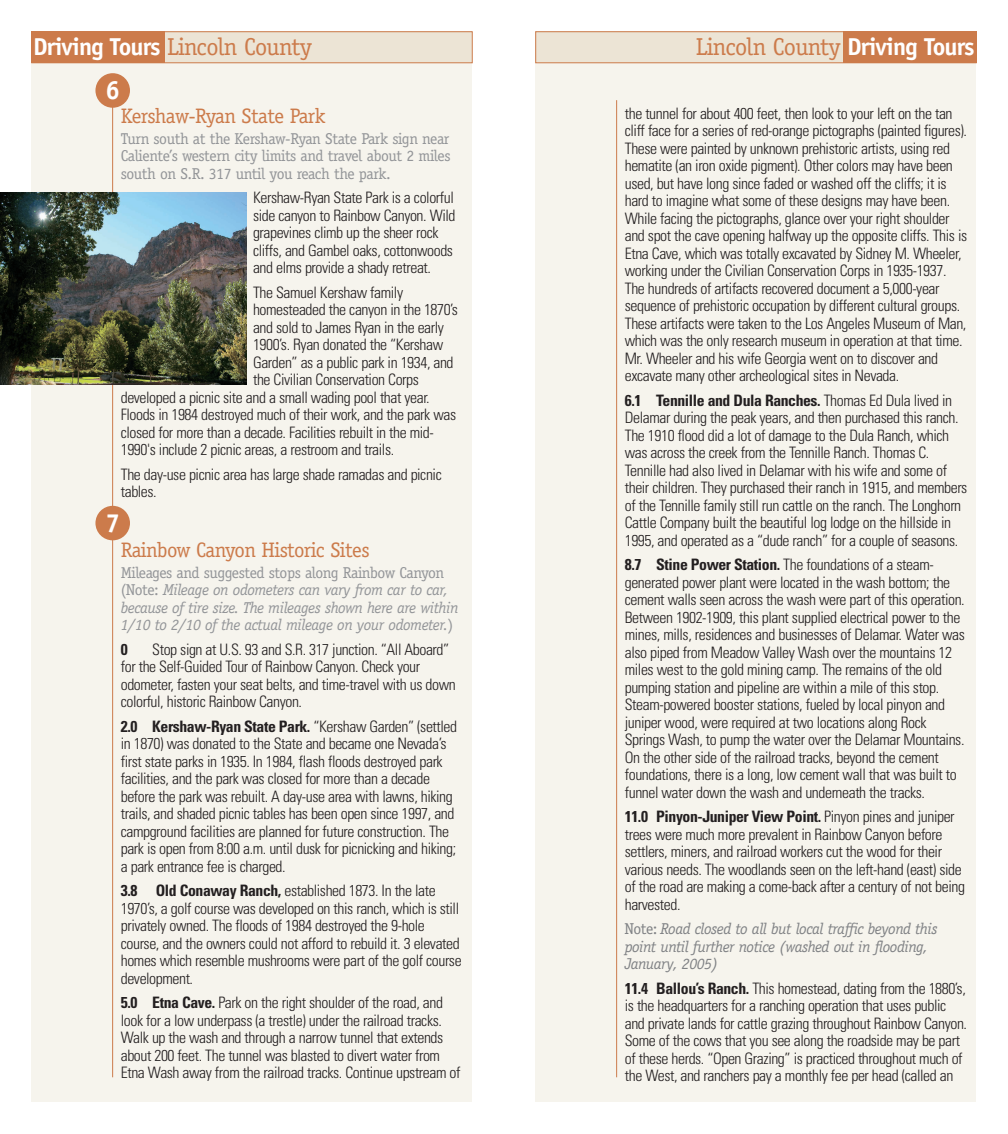
<style>
.page{position:relative;width:1008px;height:1134px;background:#fff}
.page>*{position:absolute;margin:0;border:0;box-sizing:border-box;transform-origin:0 0}
.t1{font:700 26.25px "Officina Sans";color:#fff}
.t2{font:24.5px "Officina Serif";letter-spacing:-.03em;color:#cc7b4b}
.t3{font:21px "Officina Serif";letter-spacing:-.03em;color:#cc7b4b}
.t4{font:300 condensed 15.75px/17.5px "Univers";letter-spacing:-.025em;color:#231f20}
.t5{font:italic 15.75px/17.5px "Officina Serif";letter-spacing:-.03em;color:#939598}
.t6{font:15.75px/17.5px "Officina Serif";letter-spacing:-.03em;color:#939598;text-align:justify}
.t7{font:italic 15.75px/17.5px "Officina Serif";letter-spacing:-.03em;color:#808285}
.t8{font:700 condensed 15.75px "Univers";color:#231f20}
.s1{font-family:"Officina Sans";font-weight:700;color:#fff}
.s2{font-style:normal}
.s3{font-weight:700}
</style>
<div class="page">
<div style="left:32px;top:32px;width:440px;height:1070px;background:#f6f4ed"></div>
<div style="left:536px;top:32px;width:440px;height:1070px;background:#f6f4ed"></div>
<div style="left:536px;top:32px;width:440px;height:31px;background:#ece4d5"></div>
<div style="left:535px;top:32px;width:441px;height:31px;border:1px solid #cc7b4b"></div>
<div style="left:843px;top:32px;width:133px;height:31px;background:#cc7b4b"></div>
<div style="left:32px;top:32px;width:440px;height:31px;background:#ece4d5"></div>
<div style="left:31px;top:32px;width:441px;height:31px;border:1px solid #cc7b4b"></div>
<div style="left:32px;top:32px;width:133px;height:31px;background:#cc7b4b"></div>
<hr style="left:112px;top:100px;width:1px;height:977px;background:#cc7b4b">
<hr style="left:616px;top:100px;width:1px;height:977px;background:#cc7b4b">
<img style="left:0;top:192px;width:246px;height:193px">
<div style="left:95px;top:73px;width:35px;height:35px;background:#cc7b4b;border-radius:50%"></div>
<div style="left:95px;top:506px;width:35px;height:34px;background:#cc7b4b;border-radius:50%"></div>
<h2 class="t2" style="left:33px;top:37px;width:280px"><span class="s1">Driving Tours</span> Lincoln County</h2>
<h2 class="t2" style="left:696px;top:37px;width:280px">Lincoln County <span class="s1">Driving Tours</span></h2>
<h1 class="t1" style="left:105px;top:80px;width:16px">6</h1>
<h3 class="t3" style="left:121px;top:108px;width:206px">Kershaw-Ryan State Park</h3>
<p class="t6" style="left:121px;top:131px;width:331px">Turn south at the Kershaw-Ryan State Park sign near Caliente’s western city limits and travel about 2 miles south on S.R. 317 until you reach the park.</p>
<p class="t4" style="left:253px;top:190px;width:204px">Kershaw-Ryan State Park is a colorful side canyon to Rainbow Canyon. Wild grapevines climb up the sheer rock cliffs, and Gambel oaks, cottonwoods and elms provide a shady retreat.</p>
<p class="t4" style="left:253px;top:285px;width:152px">The Samuel Kershaw family</p>
<p class="t4" style="left:253px;top:302px;width:207px">homesteaded the canyon in the 1870’s</p>
<p class="t4" style="left:253px;top:320px;width:192px">and sold to James Ryan in the early</p>
<p class="t4" style="left:253px;top:337px;width:192px">1900’s. Ryan donated the “Kershaw</p>
<p class="t4" style="left:253px;top:355px;width:202px">Garden” as a public park in 1934, and</p>
<p class="t4" style="left:253px;top:372px;width:167px">the Civilian Conservation Corps</p>
<p class="t4" style="left:121px;top:390px;width:310px">developed a picnic site and a small wading pool that year.</p>
<p class="t4" style="left:121px;top:407px;width:337px">Floods in 1984 destroyed much of their work, and the park was</p>
<p class="t4" style="left:121px;top:425px;width:315px">closed for more than a decade. Facilities rebuilt in the mid-</p>
<p class="t4" style="left:121px;top:442px;width:275px">1990's include 2 picnic areas, a restroom and trails.</p>
<p class="t4" style="left:121px;top:467px;width:322px">The day-use picnic area has large shade ramadas and picnic tables.</p>
<h1 class="t1" style="left:105px;top:513px;width:16px">7</h1>
<h3 class="t3" style="left:121px;top:542px;width:250px">Rainbow Canyon Historic Sites</h3>
<p class="t5" style="left:121px;top:565px;width:339px"><span class="s2">Mileages and suggested stops along Rainbow Canyon (Note:</span> Mileage on odometers can vary from car to car, because of tire size. The mileages shown here are within 1/10 to 2/10 of the actual mileage on your odometer.<span class="s2">)</span></p>
<p class="t8" style="left:121px;top:643px;width:8px">0</p>
<p class="t4" style="left:121px;top:642px;width:336px;text-indent:32px">Stop sign at U.S. 93 and S.R. 317 junction. “All Aboard” for the Self-Guided Tour of Rainbow Canyon. Check your odometer, fasten your seat belts, and time-travel with us down colorful, historic Rainbow Canyon.</p>
<p class="t4" style="left:121px;top:719px;width:338px"><span class="s3">2.0 Kershaw-Ryan State Park.</span> “Kershaw Garden” (settled in 1870) was donated to the State and became one Nevada’s first state parks in 1935. In 1984, flash floods destroyed park facilities, and the park was closed for more than a decade before the park was rebuilt. A day-use area with lawns, hiking trails, and shaded picnic tables has been open since 1997, and campground facilities are planned for future construction. The park is open from 8:00 a.m. until dusk for picnicking and hiking; a park entrance fee is charged.</p>
<p class="t4" style="left:121px;top:883px;width:342px"><span class="s3">3.8 Old Conaway Ranch,</span> established 1873. In the late 1970’s, a golf course was developed on this ranch, which is still privately owned. The floods of 1984 destroyed the 9-hole course, and the owners could not afford to rebuild it. 3 elevated homes which resemble mushrooms were part of the golf course development.</p>
<p class="t4" style="left:121px;top:995px;width:341px"><span class="s3">5.0 Etna Cave.</span> Park on the right shoulder of the road, and look for a low underpass (a trestle) under the railroad tracks.<br>Walk up the wash and through a narrow tunnel that extends about 200 feet. The tunnel was blasted to divert water from Etna Wash away from the railroad tracks. Continue upstream of</p>
<p class="t4" style="left:625px;top:106px;width:344px">the tunnel for about 400 feet, then look to your left on the tan cliff face for a series of red-orange pictographs (painted figures).<br>These were painted by unknown prehistoric artists, using red hematite (an iron oxide pigment). Other colors may have been used, but have long since faded or washed off the cliffs; it is hard to imagine what some of these designs may have been.<br>While facing the pictographs, glance over your right shoulder and spot the cave opening halfway up the opposite cliffs. This is Etna Cave, which was totally excavated by Sidney M. Wheeler, working under the Civilian Conservation Corps in 1935-1937.<br>The hundreds of artifacts recovered document a 5,000-year sequence of prehistoric occupation by different cultural groups.<br>These artifacts were taken to the Los Angeles Museum of Man, which was the only research museum in operation at that time.<br>Mr. Wheeler and his wife Georgia went on to discover and excavate many other archeological sites in Nevada.</p>
<p class="t4" style="left:625px;top:393px;width:344px"><span class="s3">6.1 Tennille and Dula Ranches.</span> Thomas Ed Dula lived in Delamar during the peak years, and then purchased this ranch.<br>The 1910 flood did a lot of damage to the Dula Ranch, which was across the creek from the Tennille Ranch. Thomas C.<br>Tennille had also lived in Delamar with his wife and some of their children. They purchased their ranch in 1915, and members of the Tennille family still run cattle on the ranch. The Longhorn Cattle Company built the beautiful log lodge on the hillside in 1995, and operated as a “dude ranch” for a couple of seasons.</p>
<p class="t4" style="left:625px;top:558px;width:342px"><span class="s3">8.7 Stine Power Station.</span> The foundations of a steam&shy;generated power plant were located in the wash bottom; the cement walls seen across the wash were part of this operation.<br>Between 1902-1909, this plant supplied electrical power to the mines, mills, residences and businesses of Delamar. Water was also piped from Meadow Valley Wash over the mountains 12 miles west to the gold mining camp. The remains of the old pumping station and pipeline are within a mile of this stop.<br>Steam-powered booster stations, fueled by local pinyon and juniper wood, were required at two locations along Rock Springs Wash, to pump the water over the Delamar Mountains.<br>On the other side of the railroad tracks, beyond the cement foundations, there is a long, low cement wall that was built to funnel water down the wash and underneath the tracks.</p>
<p class="t4" style="left:625px;top:810px;width:342px"><span class="s3">11.0 Pinyon-Juniper View Point.</span> Pinyon pines and juniper trees were much more prevalent in Rainbow Canyon before settlers, miners, and railroad workers cut the wood for their various needs. The woodlands seen on the left-hand (east) side of the road are making a come-back after a century of not being harvested.</p>
<p class="t7" style="left:625px;top:922px;width:314px"><span class="s2">Note:</span> Road closed to all but local traffic beyond this point until further notice (washed out in flooding,<br>January, 2005)</p>
<p class="t4" style="left:625px;top:981px;width:344px"><span class="s3">11.4 Ballou’s Ranch.</span> This homestead, dating from the 1880’s, is the headquarters for a ranching operation that uses public and private lands for cattle grazing throughout Rainbow Canyon.<br>Some of the cows that you see along the roadside may be part of these herds. “Open Grazing” is practiced throughout much of the West, and ranchers pay a monthly fee per head (called an</p>
</div>
